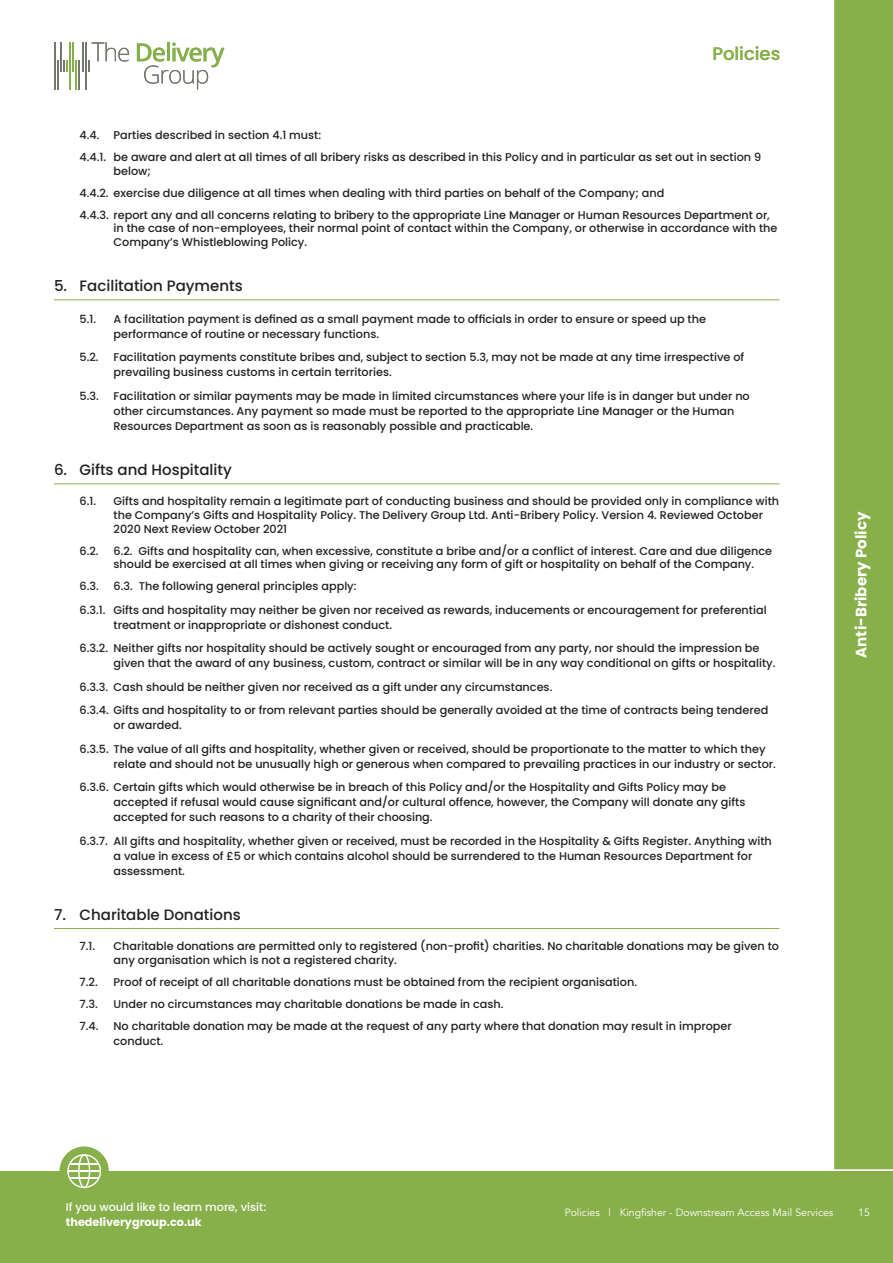
<style>
.page{position:relative;width:893px;height:1263px;background:#fff}
.page>*{position:absolute;margin:0;border:0;box-sizing:border-box;transform-origin:0 0}
.t1{font:500 18px "Poppins";color:#87b04a}
.t2{font:500 15px "Poppins";color:#231f20}
.t3{font:700 15px "Poppins";color:#fff}
.t4{font:500 11.25px/15px "Poppins";color:#231f20}
.t5{font:500 11.25px "Poppins";color:#fff}
.t6{font:700 11.25px "Poppins";color:#fff}
.t7{font:10.5px "Avenir";color:#fff}
</style>
<div class="page">
<div style="left:833px;top:0;width:60px;height:1171px;background:#87b04a"></div>
<hr style="left:833px;top:1169px;width:60px;height:3px;background:#fff">
<hr style="left:833px;top:0;width:1px;height:1171px;background:#fff">
<div style="left:0;top:1171px;width:893px;height:92px;background:#87b04a"></div>
<div style="left:60px;top:1146px;width:49px;height:50px;background:#87b04a;border-radius:50%"></div>
<svg style="left:67px;top:1154px;width:34px;height:34px"></svg>
<hr style="left:68px;top:1170px;width:32px;height:2px;background:#fff">
<hr style="left:54px;top:299px;width:725px;height:1px;background:#87b04a">
<hr style="left:54px;top:483px;width:725px;height:1px;background:#87b04a">
<hr style="left:54px;top:928px;width:725px;height:1px;background:#87b04a">
<hr style="left:54px;top:42px;width:2px;height:48px;background:#73786e">
<hr style="left:57px;top:60px;width:2px;height:30px;background:#73786e">
<hr style="left:60px;top:42px;width:2px;height:30px;background:#73786e">
<hr style="left:79px;top:60px;width:1px;height:30px;background:#73786e">
<hr style="left:82px;top:42px;width:1px;height:30px;background:#73786e">
<hr style="left:85px;top:42px;width:1px;height:48px;background:#73786e">
<svg style="left:88px;top:42px;width:41px;height:30px"></svg>
<svg style="left:63px;top:60px;width:5px;height:12px"></svg>
<hr style="left:69px;top:42px;width:2px;height:48px;background:#86af4b">
<hr style="left:73px;top:42px;width:1px;height:30px;background:#86af4b">
<hr style="left:76px;top:60px;width:1px;height:30px;background:#86af4b">
<hr style="left:167px;top:42px;width:3px;height:19px;background:#86af4b">
<svg style="left:137px;top:43px;width:87px;height:46px"></svg>
<h1 class="t1" style="left:712px;top:43px;width:69px">Policies</h1>
<p class="t4" style="left:80px;top:124px;width:683px;line-height:22px">4.4. Parties described in section 4.1 must:<br>4.4.1. be aware and alert at all times of all bribery risks as described in this Policy and in particular as set out in section 9</p>
<p class="t4" style="left:80px;top:160px;width:692px;line-height:22px;text-indent:34px">below;<br>4.4.2. exercise due diligence at all times when dealing with third parties on behalf of the Company; and<br>4.4.3. report any and all concerns relating to bribery to the appropriate Line Manager or Human Resources Department or,</p>
<p class="t4" style="left:114px;top:222px;width:665px;line-height:13.5px">in the case of non-employees, their normal point of contact within the Company, or otherwise in accordance with the<br>Company’s Whistleblowing Policy.</p>
<h2 class="t2" style="left:54px;top:277px;width:190px">5. Facilitation Payments</h2>
<p class="t4" style="left:80px;top:312px;width:18px">5.1.</p>
<p class="t4" style="left:114px;top:312px;width:594px">A facilitation payment is defined as a small payment made to officials in order to ensure or speed up the performance of routine or necessary functions.</p>
<p class="t4" style="left:80px;top:350px;width:21px">5.2.</p>
<p class="t4" style="left:114px;top:350px;width:632px">Facilitation payments constitute bribes and, subject to section 5.3, may not be made at any time irrespective of prevailing business customs in certain territories.</p>
<p class="t4" style="left:80px;top:389px;width:21px">5.3.</p>
<p class="t4" style="left:114px;top:389px;width:638px">Facilitation or similar payments may be made in limited circumstances where your life is in danger but under no other circumstances. Any payment so made must be reported to the appropriate Line Manager or the Human<br>Resources Department as soon as is reasonably possible and practicable.</p>
<h2 class="t2" style="left:54px;top:461px;width:179px">6. Gifts and Hospitality</h2>
<p class="t4" style="left:80px;top:494px;width:18px">6.1.</p>
<p class="t4" style="left:114px;top:495px;width:667px;line-height:13.5px">Gifts and hospitality remain a legitimate part of conducting business and should be provided only in compliance with the Company’s Gifts and Hospitality Policy. The Delivery Group Ltd. Anti-Bribery Policy. Version 4. Reviewed October<br>2020 Next Review October 2021</p>
<p class="t4" style="left:80px;top:543px;width:21px">6.2.</p>
<p class="t4" style="left:114px;top:544px;width:660px;line-height:13.5px">6.2. Gifts and hospitality can, when excessive, constitute a bribe and/or a conflict of interest. Care and due diligence should be exercised at all times when giving or receiving any form of gift or hospitality on behalf of the Company.</p>
<p class="t4" style="left:80px;top:579px;width:21px">6.3.</p>
<p class="t4" style="left:80px;top:574px;width:689px;line-height:23.5px;text-indent:34px">6.3. The following general principles apply:<br>6.3.1. Gifts and hospitality may neither be given nor received as rewards, inducements or encouragement for preferential</p>
<p class="t4" style="left:80px;top:613px;width:681px;line-height:23.5px;text-indent:34px">treatment or inappropriate or dishonest conduct.<br>6.3.2. Neither gifts nor hospitality should be actively sought or encouraged from any party, nor should the impression be</p>
<p class="t4" style="left:80px;top:651px;width:697px;line-height:23.5px;text-indent:34px">given that the award of any business, custom, contract or similar will be in any way conditional on gifts or hospitality.<br>6.3.3. Cash should be neither given nor received as a gift under any circumstances.<br>6.3.4. Gifts and hospitality to or from relevant parties should be generally avoided at the time of contracts being tendered</p>
<p class="t4" style="left:80px;top:713px;width:688px;line-height:23.5px;text-indent:34px">or awarded.<br>6.3.5. The value of all gifts and hospitality, whether given or received, should be proportionate to the matter to which they</p>
<p class="t4" style="left:80px;top:752px;width:698px;line-height:23.5px;text-indent:34px">relate and should not be unusually high or generous when compared to prevailing practices in our industry or sector.<br>6.3.6. Certain gifts which would otherwise be in breach of this Policy and/or the Hospitality and Gifts Policy may be</p>
<p class="t4" style="left:114px;top:795px;width:633px">accepted if refusal would cause significant and/or cultural offence, however, the Company will donate any gifts accepted for such reasons to a charity of their choosing.</p>
<p class="t4" style="left:114px;top:833px;width:660px;text-indent:-34px">6.3.7. All gifts and hospitality, whether given or received, must be recorded in the Hospitality &amp; Gifts Register. Anything with a value in excess of £5 or which contains alcohol should be surrendered to the Human Resources Department for assessment.</p>
<h2 class="t2" style="left:54px;top:906px;width:188px">7. Charitable Donations</h2>
<p class="t4" style="left:80px;top:939px;width:17px">7.1.</p>
<p class="t4" style="left:114px;top:939px;width:667px;line-height:13.5px">Charitable donations are permitted only to registered (non-profit) charities. No charitable donations may be given to any organisation which is not a registered charity.</p>
<p class="t4" style="left:80px;top:974px;width:20px">7.2.</p>
<p class="t4" style="left:114px;top:974px;width:525px">Proof of receipt of all charitable donations must be obtained from the recipient organisation.</p>
<p class="t4" style="left:80px;top:996px;width:20px">7.3.</p>
<p class="t4" style="left:114px;top:996px;width:392px">Under no circumstances may charitable donations be made in cash.</p>
<p class="t4" style="left:80px;top:1018px;width:21px">7.4.</p>
<p class="t4" style="left:114px;top:1018px;width:620px">No charitable donation may be made at the request of any party where that donation may result in improper conduct.</p>
<h2 class="t3" style="left:852px;top:658px;width:147px;rotate:-90deg">Anti-Bribery Policy</h2>
<p class="t5" style="left:66px;top:1201px;width:202px">If you would like to learn more, visit:</p>
<p class="t6" style="left:66px;top:1216px;width:137px">thedeliverygroup.co.uk</p>
<p class="t7" style="left:565px;top:1206px;width:270px">Policies | Kingfisher - Downstream Access Mail Services</p>
<p class="t7" style="left:858px;top:1206px;width:13px">15</p>
</div>
